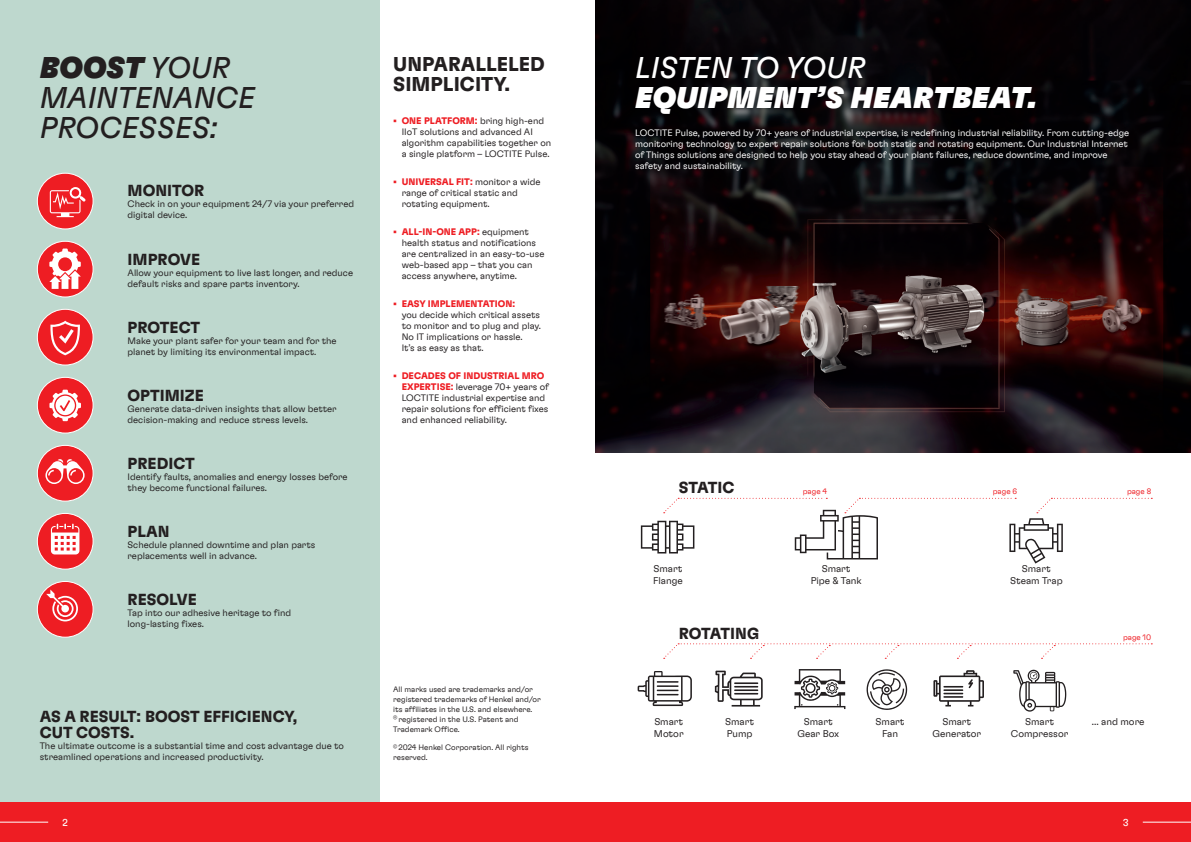
<style>
.page{position:relative;width:1191px;height:842px;background:#fff}
.page>*{position:absolute;margin:0;border:0;box-sizing:border-box;transform-origin:0 0}
.Headline__white{font:30px/30px "Henkel GT Flexa Bl It";color:#fff}
.Headline__black{font:italic 30px/30px "Henkel GT Flexa";color:#231f20}
.Subheadline_2{font:700 20px/20px "Henkel GT Flexa";color:#231f20}
.Subheadlline_3{font:700 16px/16px "Henkel GT Flexa";color:#231f20}
.Body{font:300 10px/12px "Henkel GT Flexa";color:#231f20;text-align:center}
.Asset_names{font:300 10px/12px "Henkel GT Flexa";color:#231f20;text-align:center}
.t1{font:10px "Henkel GT Flexa";color:#fff}
.Bodycopy_light__black{font:300 9.5px/11px "Henkel GT Flexa";color:#231f20}
.Bodycopy_light__white{font:300 9.5px/11px "Henkel GT Flexa";color:#fff}
.inner_legal_line{font:300 8px/10px "Henkel GT Flexa";color:#231f20}
.red_pages{font:300 8px "Henkel GT Flexa";color:#ee1d23}
.s1{font-family:"Henkel GT Flexa Bl It";font-style:normal}
.s2{font-weight:700;color:#ee1d23}
.s3{font-family:"Henkel GT Flexa";font-style:italic}
</style>
<div class="page">
<div style="left:0;top:0;width:379px;height:842px;background:#bed8ce"></div>
<img style="left:596px;top:0;width:595px;height:453px">
<div style="left:37px;top:173px;width:56px;height:56px;background:#ee1d23;border-radius:50%"></div>
<svg style="left:50px;top:187px;width:36px;height:30px"></svg>
<div style="left:37px;top:173px;width:57px;height:56px;border:1px solid #fff;border-radius:50%"></div>
<div style="left:37px;top:241px;width:56px;height:56px;background:#ee1d23;border-radius:50%"></div>
<svg style="left:49px;top:249px;width:32px;height:40px"></svg>
<div style="left:37px;top:241px;width:57px;height:56px;border:1px solid #fff;border-radius:50%"></div>
<div style="left:37px;top:309px;width:56px;height:56px;background:#ee1d23;border-radius:50%"></div>
<div style="left:37px;top:309px;width:57px;height:56px;border:1px solid #fff;border-radius:50%"></div>
<svg style="left:50px;top:321px;width:30px;height:34px"></svg>
<div style="left:37px;top:377px;width:56px;height:56px;background:#ee1d23;border-radius:50%"></div>
<svg style="left:49px;top:390px;width:32px;height:31px"></svg>
<div style="left:37px;top:377px;width:57px;height:57px;border:1px solid #fff;border-radius:50%"></div>
<div style="left:37px;top:445px;width:56px;height:56px;background:#ee1d23;border-radius:50%"></div>
<svg style="left:45px;top:459px;width:40px;height:25px"></svg>
<div style="left:37px;top:445px;width:57px;height:57px;border:1px solid #fff;border-radius:50%"></div>
<div style="left:37px;top:513px;width:56px;height:56px;background:#ee1d23;border-radius:50%"></div>
<svg style="left:51px;top:524px;width:28px;height:30px"></svg>
<div style="left:37px;top:513px;width:57px;height:57px;border:1px solid #fff;border-radius:50%"></div>
<div style="left:37px;top:581px;width:56px;height:56px;background:#ee1d23;border-radius:50%"></div>
<svg style="left:46px;top:589px;width:32px;height:32px"></svg>
<div style="left:37px;top:581px;width:57px;height:57px;border:1px solid #fff;border-radius:50%"></div>
<svg style="left:663px;top:643px;width:489px;height:16px"></svg>
<svg style="left:637px;top:671px;width:55px;height:35px"></svg>
<svg style="left:794px;top:669px;width:51px;height:40px"></svg>
<svg style="left:866px;top:669px;width:41px;height:41px"></svg>
<svg style="left:933px;top:670px;width:51px;height:36px"></svg>
<svg style="left:1013px;top:670px;width:53px;height:42px"></svg>
<svg style="left:715px;top:671px;width:47px;height:35px"></svg>
<svg style="left:641px;top:498px;width:511px;height:65px"></svg>
<div style="left:0;top:802px;width:1191px;height:40px;background:#ee1d23"></div>
<hr style="left:1142px;top:822px;width:49px;height:1px;background:#fff">
<hr style="left:0;top:822px;width:48px;height:1px;background:#fff">
<p class="Headline__black" style="left:40px;top:51px;width:217px"><span class="s1">BOOST</span> YOUR<br>MAINTENANCE<br>PROCESSES:</p>
<p class="Subheadlline_3" style="left:128px;top:182px;width:78px">MONITOR</p>
<p class="Bodycopy_light__black" style="left:128px;top:198px;width:228px">Check in on your equipment 24/7 via your preferred digital device.</p>
<p class="Subheadlline_3" style="left:128px;top:250px;width:74px">IMPROVE</p>
<p class="Bodycopy_light__black" style="left:128px;top:266px;width:227px">Allow your equipment to live last longer, and reduce default risks and spare parts inventory.</p>
<p class="Subheadlline_3" style="left:128px;top:318px;width:74px">PROTECT</p>
<p class="Bodycopy_light__black" style="left:128px;top:334px;width:211px">Make your plant safer for your team and for the planet by limiting its environmental impact.</p>
<p class="Subheadlline_3" style="left:128px;top:386px;width:78px">OPTIMIZE</p>
<p class="Bodycopy_light__black" style="left:128px;top:402px;width:210px">Generate data-driven insights that allow better decision-making and reduce stress levels.</p>
<p class="Subheadlline_3" style="left:128px;top:454px;width:69px">PREDICT</p>
<p class="Bodycopy_light__black" style="left:128px;top:470px;width:221px">Identify faults, anomalies and energy losses before they become functional failures.</p>
<p class="Subheadlline_3" style="left:128px;top:523px;width:44px">PLAN</p>
<p class="Bodycopy_light__black" style="left:128px;top:538px;width:189px">Schedule planned downtime and plan parts replacements well in advance.</p>
<p class="Subheadlline_3" style="left:128px;top:591px;width:71px">RESOLVE</p>
<p class="Bodycopy_light__black" style="left:128px;top:606px;width:165px">Tap into our adhesive heritage to find long-lasting fixes.</p>
<p class="Subheadlline_3" style="left:40px;top:708px;width:259px">AS A RESULT: BOOST EFFICIENCY,<br>CUT COSTS.</p>
<p class="Bodycopy_light__black" style="left:40px;top:740px;width:306px">The ultimate outcome is a substantial time and cost advantage due to streamlined operations and increased productivity.</p>
<p class="Subheadline_2" style="left:393px;top:53px;width:153px">UNPARALLELED<br>SIMPLICITY.</p>
<p class="Bodycopy_light__black" style="left:402px;top:115px;width:151px;text-indent:-9px"><span class="s2">• ONE PLATFORM:</span> bring high-end IIoT solutions and advanced AI algorithm capabilities together on a single platform – LOCTITE Pulse.</p>
<p class="Bodycopy_light__black" style="left:402px;top:176px;width:140px;text-indent:-9px"><span class="s2">• UNIVERSAL FIT:</span> monitor a wide range of critical static and rotating equipment.</p>
<p class="Bodycopy_light__black" style="left:402px;top:226px;width:144px;text-indent:-9px"><span class="s2">• ALL-IN-ONE APP:</span> equipment health status and notifications are centralized in an easy-to-use web-based app – that you can access anywhere, anytime.</p>
<p class="Bodycopy_light__black" style="left:402px;top:298px;width:141px;text-indent:-9px"><span class="s2">• EASY IMPLEMENTATION:<br></span>you decide which critical assets to monitor and to plug and play.<br>No IT implications or hassle.<br>It’s as easy as that.</p>
<p class="Bodycopy_light__black" style="left:402px;top:370px;width:149px;text-indent:-9px"><span class="s2">• DECADES OF INDUSTRIAL MRO<br>EXPERTISE:</span> leverage 70+ years of<br>LOCTITE industrial expertise and repair solutions for efficient fixes and enhanced reliability.</p>
<p class="inner_legal_line" style="left:393px;top:684px;width:149px">All marks used are trademarks and/or registered trademarks of Henkel and/or its affiliates in the U.S. and elsewhere.<br><sup>®</sup> registered in the U.S. Patent and Trademark Office.</p>
<p class="inner_legal_line" style="left:393px;top:742px;width:137px"><sup>©</sup> 2024 Henkel Corporation. All rights reserved.</p>
<p class="Headline__white" style="left:635px;top:51px;width:404px"><span class="s3">LISTEN TO YOUR<br></span>EQUIPMENT’S HEARTBEAT.</p>
<p class="Bodycopy_light__white" style="left:635px;top:127px;width:495px">LOCTITE Pulse, powered by 70+ years of industrial expertise, is redefining industrial reliability. From cutting-edge monitoring technology to expert repair solutions for both static and rotating equipment. Our Industrial Internet of Things solutions are designed to help you stay ahead of your plant failures, reduce downtime, and improve safety and sustainability.</p>
<p class="Subheadlline_3" style="left:678px;top:479px;width:57px">STATIC</p>
<p class="red_pages" style="left:803px;top:486px;width:26px">page 4</p>
<p class="red_pages" style="left:992px;top:487px;width:26px">page 6</p>
<p class="red_pages" style="left:1127px;top:487px;width:26px">page 8</p>
<p class="Asset_names" style="left:653px;top:562px;width:31px;text-align:left">Smart<br>Flange</p>
<p class="Asset_names" style="left:1010px;top:562px;width:54px">Smart<br>Steam Trap</p>
<p class="Asset_names" style="left:810px;top:562px;width:52px">Smart<br>Pipe &amp; Tank</p>
<p class="Subheadlline_3" style="left:678px;top:625px;width:82px">ROTATING</p>
<p class="red_pages" style="left:1123px;top:632px;width:30px">page 10</p>
<p class="Body" style="left:654px;top:715px;width:31px;text-align:left">Smart<br>Motor</p>
<p class="Body" style="left:725px;top:715px;width:30px;text-align:left">Smart<br>Pump</p>
<p class="Body" style="left:797px;top:715px;width:43px">Smart<br>Gear Box</p>
<p class="Body" style="left:875px;top:715px;width:30px">Smart<br>Fan</p>
<p class="Body" style="left:932px;top:715px;width:50px">Smart<br>Generator</p>
<p class="Body" style="left:1010px;top:715px;width:59px">Smart<br>Compressor</p>
<p class="Asset_names" style="left:1091px;top:715px;width:54px">… and more</p>
<p class="t1" style="left:62px;top:816px;width:7px">2</p>
<p class="t1" style="left:1123px;top:816px;width:7px">3</p>
</div>
